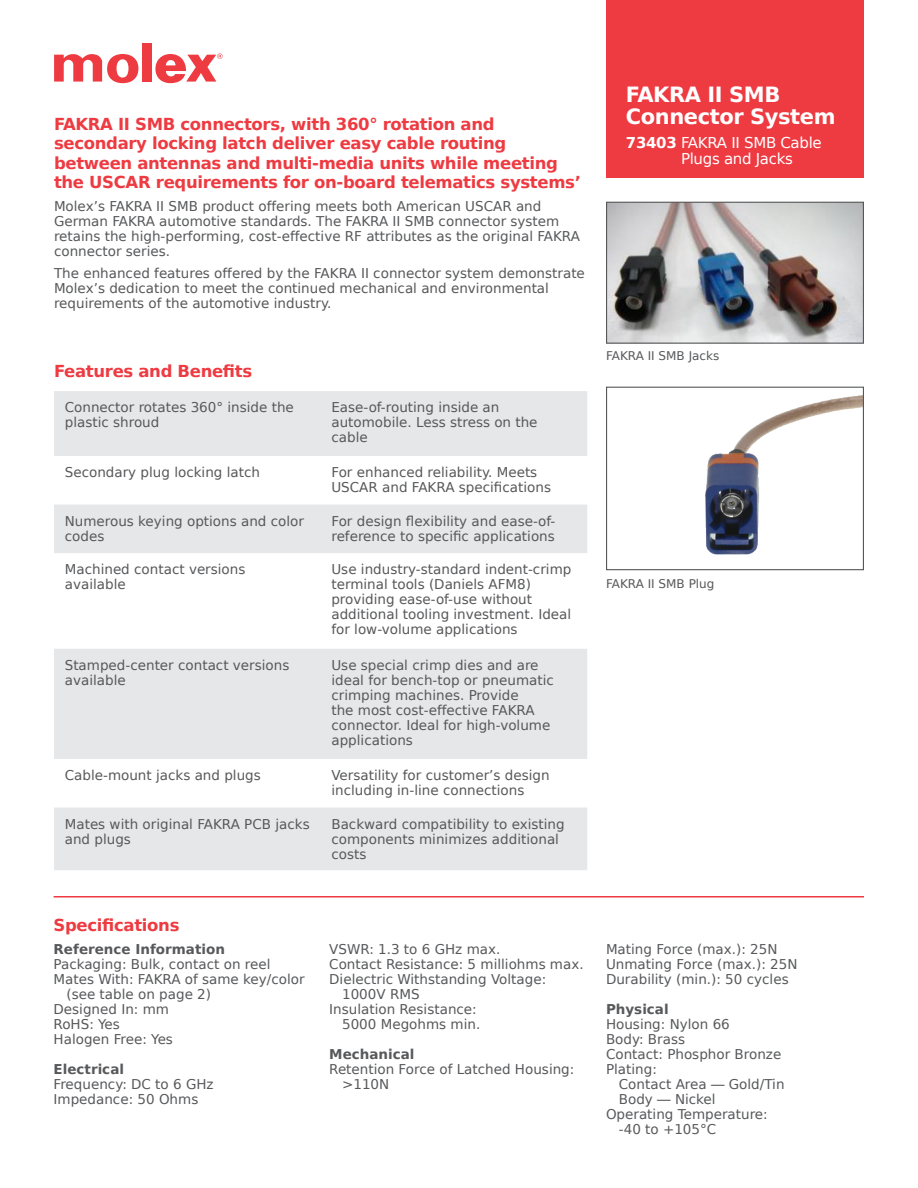
<style>
.page{position:relative;width:918px;height:1188px;background:#fff}
.page>*{position:absolute;margin:0;border:0;box-sizing:border-box;transform-origin:0 0}
.product_name{font:700 21px/22.5px "Bitstream Vera Sans";letter-spacing:-.02em;color:#fff}
.subhead_proposition{font:700 16.5px/19.5px "Bitstream Vera Sans";letter-spacing:-.02em;color:#ee3a41}
.subhead_red{font:700 16.5px "Bitstream Vera Sans";letter-spacing:-.02em;color:#ee3a41}
.subhead_red-2{font:15px/16.5px "Bitstream Vera Sans";letter-spacing:-.02em;color:#fff}
.text_body{font:13.5px/15px "Bitstream Vera Sans";color:#57585a}
.text_specifications{font:13.5px "Bitstream Vera Sans";color:#57585a}
.subhead_specificatio{font:700 13.5px "Bitstream Vera Sans";color:#57585a}
.t1{font:12px "Bitstream Vera Sans";color:#57585a}
.s1{font-weight:700}
</style>
<div class="page">
<div style="left:142px;top:43px;width:9px;height:39px;background:#ee3a41"></div>
<svg style="left:54px;top:54px;width:84px;height:29px"></svg>
<svg style="left:155px;top:53px;width:68px;height:30px"></svg>
<div style="left:606px;top:0;width:258px;height:177px;background:#ee3a41"></div>
<img style="left:608px;top:204px;width:254px;height:138px">
<div style="left:606px;top:202px;width:258px;height:142px;border:1px solid #57585a"></div>
<img style="left:705px;top:396px;width:157px;height:159px">
<div style="left:606px;top:387px;width:258px;height:183px;border:1px solid #57585a"></div>
<svg style="left:54px;top:391px;width:533px;height:479px;fill:#e6e7e9"></svg>
<hr style="left:54px;top:896px;width:810px;height:2px;background:#ee3a41">
<p class="subhead_proposition" style="left:54px;top:114px;width:528px">FAKRA II SMB connectors, with 360° rotation and secondary locking latch deliver easy cable routing between antennas and multi-media units while meeting the USCAR requirements for on-board telematics systems’</p>
<p class="text_body" style="left:54px;top:199px;width:528px">Molex’s FAKRA II SMB product offering meets both American USCAR and German FAKRA automotive standards. The FAKRA II SMB connector system retains the high-performing, cost-effective RF attributes as the original FAKRA connector series.</p>
<p class="text_body" style="left:54px;top:266px;width:532px">The enhanced features offered by the FAKRA II connector system demonstrate<br>Molex’s dedication to meet the continued mechanical and environmental requirements of the automotive industry.</p>
<p class="subhead_red" style="left:54px;top:361px;width:200px">Features and Benefits</p>
<p class="text_body" style="left:65px;top:400px;width:231px">Connector rotates 360° inside the plastic shroud</p>
<p class="text_body" style="left:331px;top:400px;width:208px">Ease-of-routing inside an automobile. Less stress on the cable</p>
<p class="text_body" style="left:65px;top:465px;width:197px">Secondary plug locking latch</p>
<p class="text_body" style="left:331px;top:465px;width:221px">For enhanced reliability. Meets<br>USCAR and FAKRA specifications</p>
<p class="text_body" style="left:65px;top:513px;width:241px">Numerous keying options and color codes</p>
<p class="text_body" style="left:331px;top:513px;width:226px">For design flexibility and ease-of&shy;reference to specific applications</p>
<p class="text_body" style="left:65px;top:562px;width:182px">Machined contact versions available</p>
<p class="text_body" style="left:331px;top:562px;width:241px">Use industry-standard indent-crimp terminal tools (Daniels AFM8) providing ease-of-use without additional tooling investment. Ideal for low-volume applications</p>
<p class="text_body" style="left:65px;top:658px;width:226px">Stamped-center contact versions available</p>
<p class="text_body" style="left:331px;top:658px;width:224px">Use special crimp dies and are ideal for bench-top or pneumatic crimping machines. Provide<br>the most cost-effective FAKRA connector. Ideal for high-volume applications</p>
<p class="text_body" style="left:65px;top:768px;width:198px">Cable-mount jacks and plugs</p>
<p class="text_body" style="left:331px;top:768px;width:220px">Versatility for customer’s design including in-line connections</p>
<p class="text_body" style="left:65px;top:816px;width:246px">Mates with original FAKRA PCB jacks and plugs</p>
<p class="text_body" style="left:331px;top:816px;width:235px">Backward compatibility to existing components minimizes additional costs</p>
<p class="product_name" style="left:626px;top:83px;width:211px">FAKRA II SMB<br>Connector System</p>
<p class="subhead_red-2" style="left:681px;top:135px;width:142px;text-indent:-55px"><span class="s1">73403</span> FAKRA II SMB Cable<br>Plugs and Jacks</p>
<p class="t1" style="left:606px;top:349px;width:115px">FAKRA II SMB Jacks</p>
<p class="t1" style="left:606px;top:576px;width:110px">FAKRA II SMB Plug</p>
<p class="subhead_red" style="left:54px;top:916px;width:127px">Specifications</p>
<p class="subhead_specificatio" style="left:54px;top:942px;width:173px">Reference Information</p>
<p class="text_specifications" style="left:54px;top:957px;width:218px">Packaging: Bulk, contact on reel</p>
<p class="text_specifications" style="left:54px;top:972px;width:253px">Mates With: FAKRA of same key/color</p>
<p class="text_specifications" style="left:66px;top:987px;width:146px">(see table on page 2)</p>
<p class="text_specifications" style="left:54px;top:1002px;width:117px">Designed In: mm</p>
<p class="text_specifications" style="left:54px;top:1017px;width:68px">RoHS: Yes</p>
<p class="text_specifications" style="left:54px;top:1032px;width:121px">Halogen Free: Yes</p>
<p class="subhead_specificatio" style="left:54px;top:1062px;width:72px">Electrical</p>
<p class="text_specifications" style="left:54px;top:1077px;width:162px">Frequency: DC to 6 GHz</p>
<p class="text_specifications" style="left:54px;top:1092px;width:146px">Impedance: 50 Ohms</p>
<p class="text_specifications" style="left:329px;top:942px;width:173px">VSWR: 1.3 to 6 GHz max.</p>
<p class="text_specifications" style="left:329px;top:957px;width:256px">Contact Resistance: 5 milliohms max.</p>
<p class="text_specifications" style="left:329px;top:972px;width:218px">Dielectric Withstanding Voltage:</p>
<p class="text_specifications" style="left:342px;top:987px;width:79px">1000V RMS</p>
<p class="text_specifications" style="left:329px;top:1002px;width:149px">Insulation Resistance:</p>
<p class="text_specifications" style="left:342px;top:1017px;width:140px">5000 Megohms min.</p>
<p class="subhead_specificatio" style="left:329px;top:1047px;width:87px">Mechanical</p>
<p class="text_specifications" style="left:329px;top:1062px;width:247px">Retention Force of Latched Housing:</p>
<p class="text_specifications" style="left:342px;top:1077px;width:49px">&gt;110N</p>
<p class="text_specifications" style="left:606px;top:942px;width:173px">Mating Force (max.): 25N</p>
<p class="text_specifications" style="left:606px;top:957px;width:193px">Unmating Force (max.): 25N</p>
<p class="text_specifications" style="left:606px;top:972px;width:184px">Durability (min.): 50 cycles</p>
<p class="subhead_specificatio" style="left:606px;top:1002px;width:64px">Physical</p>
<p class="text_specifications" style="left:606px;top:1017px;width:125px">Housing: Nylon 66</p>
<p class="text_specifications" style="left:606px;top:1032px;width:81px">Body: Brass</p>
<p class="text_specifications" style="left:606px;top:1047px;width:177px">Contact: Phosphor Bronze</p>
<p class="text_specifications" style="left:606px;top:1062px;width:52px">Plating:</p>
<p class="text_specifications" style="left:619px;top:1077px;width:167px">Contact Area — Gold/Tin</p>
<p class="text_specifications" style="left:619px;top:1092px;width:98px">Body — Nickel</p>
<p class="text_specifications" style="left:606px;top:1107px;width:163px">Operating Temperature:</p>
<p class="text_specifications" style="left:619px;top:1122px;width:99px">-40 to +105°C</p>
</div>
